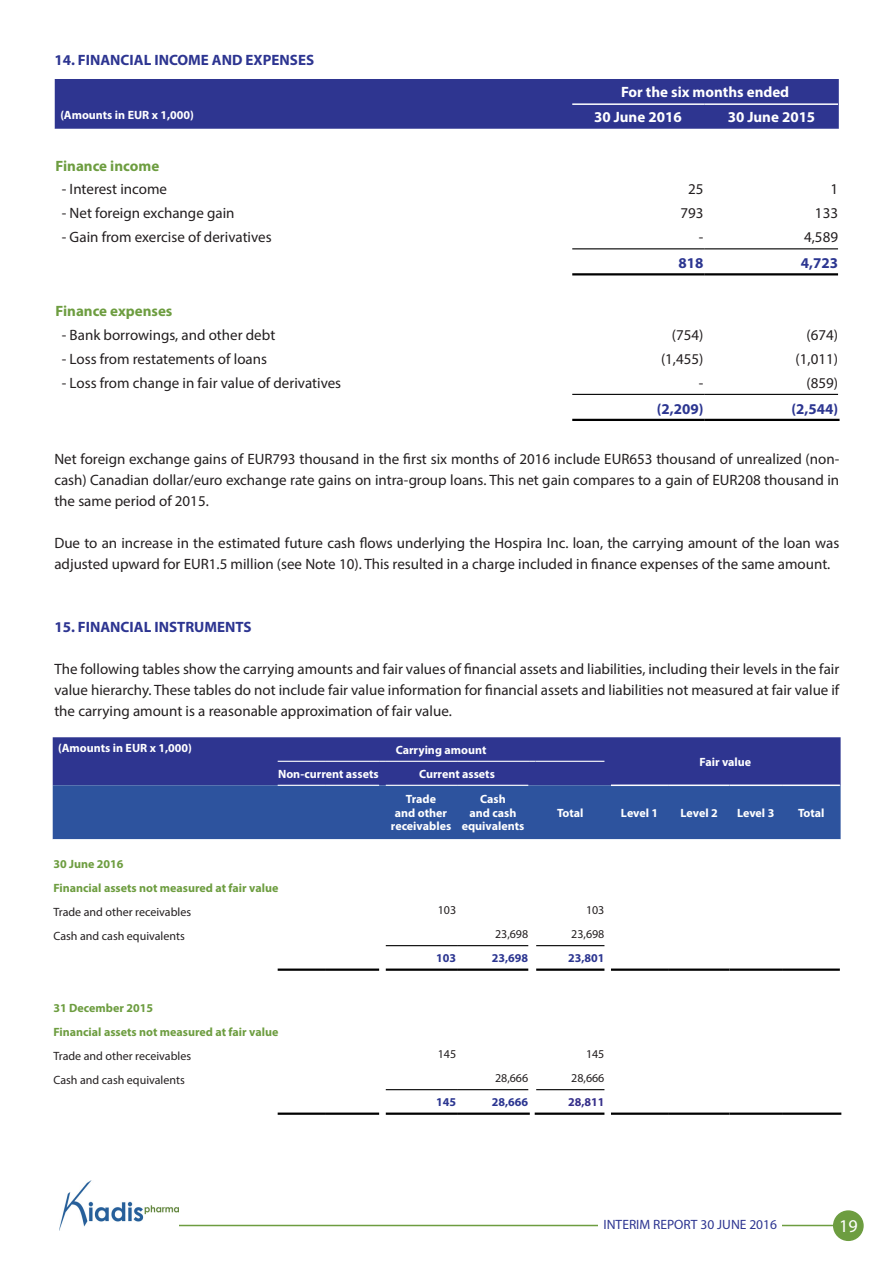
<style>
.page{position:relative;width:893px;height:1263px;background:#fff}
.page>*{position:absolute;margin:0;border:0;box-sizing:border-box;transform-origin:0 0}
.t1{font:18px "Myriad Pro";color:#fff}
.t2{font:15px/21px "Myriad Pro";color:#231f20;text-align:justify}
.t3{font:700 15px "Myriad Pro";color:#2d3591}
.t4{font:700 15px "Myriad Pro";color:#fff}
.t5{font:700 15px "Myriad Pro";color:#6d9d40}
.t6{font:700 15px "Myriad Pro";color:#2c3691}
.t7{font:13.5px "Myriad Pro";color:#2d3591}
.t8{font:700 12px/13.5px "Myriad Pro";color:#fff;text-align:center}
.t9{font:12px "Myriad Pro";color:#231f20}
.t10{font:700 12px "Myriad Pro";color:#6d9d40}
.t11{font:700 12px "Myriad Pro";color:#2c3691}
.t12{font:700 12px "Myriad Pro";color:#352e8a}
</style>
<div class="page">
<hr style="left:174px;top:1225px;width:668px;height:1px;background:#6d9d40">
<div style="left:834px;top:1211px;width:29px;height:29px;background:#6d9d40;border-radius:50%"></div>
<div style="left:833px;top:1210px;width:31px;height:31px;border:2px solid #6d9d40;border-radius:50%"></div>
<img style="left:59px;top:1181px;width:119px;height:49px">
<div style="left:598px;top:1214px;width:184px;height:22px;background:#fff"></div>
<div style="left:55px;top:79px;width:784px;height:50px;background:#2e3590"></div>
<svg style="left:572px;top:248px;width:267px;height:171px"></svg>
<hr style="left:572px;top:248px;width:132px;height:1px;background:#000">
<hr style="left:704px;top:248px;width:134px;height:1px;background:#000">
<hr style="left:572px;top:273px;width:132px;height:2px;background:#000">
<hr style="left:704px;top:273px;width:134px;height:2px;background:#000">
<hr style="left:572px;top:394px;width:132px;height:1px;background:#000">
<hr style="left:704px;top:394px;width:134px;height:1px;background:#000">
<hr style="left:572px;top:419px;width:132px;height:2px;background:#000">
<hr style="left:704px;top:419px;width:135px;height:2px;background:#000">
<hr style="left:572px;top:103px;width:132px;height:2px;background:#fff">
<hr style="left:704px;top:103px;width:134px;height:2px;background:#fff">
<svg style="left:53px;top:839px;width:788px;height:275px"></svg>
<hr style="left:278px;top:968px;width:47px;height:3px;background:#000">
<hr style="left:325px;top:968px;width:54px;height:3px;background:#000">
<hr style="left:386px;top:945px;width:71px;height:1px;background:#000">
<hr style="left:457px;top:945px;width:71px;height:1px;background:#000">
<hr style="left:536px;top:945px;width:68px;height:1px;background:#000">
<hr style="left:386px;top:968px;width:71px;height:3px;background:#000">
<hr style="left:457px;top:968px;width:71px;height:3px;background:#000">
<hr style="left:536px;top:968px;width:68px;height:3px;background:#000">
<hr style="left:611px;top:968px;width:58px;height:3px;background:#000">
<hr style="left:669px;top:968px;width:60px;height:3px;background:#000">
<hr style="left:729px;top:968px;width:53px;height:3px;background:#000">
<hr style="left:782px;top:968px;width:58px;height:3px;background:#000">
<hr style="left:278px;top:1112px;width:47px;height:3px;background:#000">
<hr style="left:325px;top:1112px;width:54px;height:3px;background:#000">
<hr style="left:536px;top:1089px;width:68px;height:1px;background:#000">
<hr style="left:535px;top:1112px;width:69px;height:3px;background:#000">
<hr style="left:611px;top:1112px;width:58px;height:3px;background:#000">
<hr style="left:669px;top:1112px;width:60px;height:3px;background:#000">
<hr style="left:729px;top:1112px;width:53px;height:3px;background:#000">
<hr style="left:782px;top:1112px;width:59px;height:3px;background:#000">
<svg style="left:53px;top:737px;width:788px;height:102px;background:#2e4698"></svg>
<hr style="left:535px;top:761px;width:69px;height:1px;background:#fff">
<hr style="left:385px;top:761px;width:72px;height:1px;background:#fff">
<hr style="left:457px;top:761px;width:72px;height:1px;background:#fff">
<hr style="left:386px;top:785px;width:71px;height:1px;background:#fff">
<hr style="left:457px;top:785px;width:71px;height:1px;background:#fff">
<hr style="left:278px;top:761px;width:47px;height:1px;background:#fff">
<hr style="left:325px;top:761px;width:55px;height:1px;background:#fff">
<hr style="left:278px;top:785px;width:47px;height:1px;background:#fff">
<hr style="left:325px;top:785px;width:54px;height:1px;background:#fff">
<hr style="left:611px;top:784px;width:58px;height:2px;background:#fff">
<hr style="left:669px;top:784px;width:60px;height:2px;background:#fff">
<hr style="left:729px;top:784px;width:53px;height:2px;background:#fff">
<hr style="left:782px;top:784px;width:58px;height:2px;background:#fff">
<hr style="left:386px;top:1112px;width:71px;height:3px;background:#000">
<hr style="left:457px;top:1112px;width:73px;height:3px;background:#000">
<hr style="left:386px;top:1089px;width:71px;height:1px;background:#000">
<hr style="left:457px;top:1089px;width:71px;height:1px;background:#000">
<p class="t3" style="left:54px;top:50px;width:261px">14. FINANCIAL INCOME AND EXPENSES</p>
<p class="t4" style="left:621px;top:82px;width:170px">For the six months ended</p>
<p class="t8" style="left:60px;top:108px;width:135px">(Amounts in EUR x 1,000)</p>
<p class="t4" style="left:594px;top:107px;width:89px">30 June 2016</p>
<p class="t4" style="left:728px;top:107px;width:89px">30 June 2015</p>
<p class="t5" style="left:56px;top:156px;width:105px">Finance income</p>
<p class="t2" style="left:62px;top:179px;width:107px">- Interest income</p>
<p class="t2" style="left:688px;top:179px;width:17px">25</p>
<p class="t2" style="left:830px;top:179px;width:9px">1</p>
<p class="t2" style="left:62px;top:203px;width:174px">- Net foreign exchange gain</p>
<p class="t2" style="left:680px;top:203px;width:25px">793</p>
<p class="t2" style="left:815px;top:203px;width:25px">133</p>
<p class="t2" style="left:62px;top:227px;width:211px">- Gain from exercise of derivatives</p>
<p class="t2" style="left:699px;top:227px;width:6px">-</p>
<p class="t2" style="left:804px;top:227px;width:35px">4,589</p>
<p class="t6" style="left:678px;top:254px;width:26px">818</p>
<p class="t6" style="left:801px;top:254px;width:39px">4,723</p>
<p class="t5" style="left:56px;top:302px;width:118px">Finance expenses</p>
<p class="t2" style="left:62px;top:324px;width:215px">- Bank borrowings, and other debt</p>
<p class="t2" style="left:672px;top:324px;width:33px">(754)</p>
<p class="t2" style="left:806px;top:324px;width:33px">(674)</p>
<p class="t2" style="left:62px;top:348px;width:207px">- Loss from restatements of loans</p>
<p class="t2" style="left:661px;top:348px;width:44px">(1,455)</p>
<p class="t2" style="left:796px;top:348px;width:44px">(1,011)</p>
<p class="t2" style="left:62px;top:372px;width:281px">- Loss from change in fair value of derivatives</p>
<p class="t2" style="left:699px;top:372px;width:6px">-</p>
<p class="t2" style="left:806px;top:372px;width:33px">(859)</p>
<p class="t6" style="left:657px;top:399px;width:48px">(2,209)</p>
<p class="t6" style="left:791px;top:399px;width:48px">(2,544)</p>
<p class="t2" style="left:54px;top:448px;width:786px">Net foreign exchange gains of EUR793 thousand in the first six months of 2016 include EUR653 thousand of unrealized (non&shy;cash) Canadian dollar/euro exchange rate gains on intra-group loans. This net gain compares to a gain of EUR208 thousand in the same period of 2015.</p>
<p class="t2" style="left:54px;top:532px;width:786px">Due to an increase in the estimated future cash flows underlying the Hospira Inc. loan, the carrying amount of the loan was adjusted upward for EUR1.5 million (see Note 10). This resulted in a charge included in finance expenses of the same amount.</p>
<p class="t3" style="left:54px;top:617px;width:199px">15. FINANCIAL INSTRUMENTS</p>
<p class="t2" style="left:54px;top:658px;width:786px">The following tables show the carrying amounts and fair values of financial assets and liabilities, including their levels in the fair value hierarchy. These tables do not include fair value information for financial assets and liabilities not measured at fair value if the carrying amount is a reasonable approximation of fair value.</p>
<p class="t8" style="left:58px;top:741px;width:135px">(Amounts in EUR x 1,000)</p>
<p class="t8" style="left:396px;top:743px;width:92px">Carrying amount</p>
<p class="t8" style="left:278px;top:767px;width:102px">Non-current assets</p>
<p class="t8" style="left:419px;top:767px;width:77px">Current assets</p>
<p class="t8" style="left:391px;top:792px;width:62px">Trade<br>and other receivables</p>
<p class="t8" style="left:462px;top:792px;width:64px">Cash<br>and cash equivalents</p>
<p class="t8" style="left:700px;top:755px;width:53px">Fair value</p>
<p class="t8" style="left:557px;top:806px;width:28px">Total</p>
<p class="t8" style="left:621px;top:806px;width:39px">Level 1</p>
<p class="t8" style="left:681px;top:806px;width:39px">Level 2</p>
<p class="t8" style="left:737px;top:806px;width:39px">Level 3</p>
<p class="t8" style="left:798px;top:806px;width:28px">Total</p>
<p class="t10" style="left:53px;top:856px;width:72px">30 June 2016</p>
<p class="t10" style="left:53px;top:880px;width:227px">Financial assets not measured at fair value</p>
<p class="t9" style="left:53px;top:904px;width:139px">Trade and other receivables</p>
<p class="t9" style="left:438px;top:903px;width:20px">103</p>
<p class="t9" style="left:586px;top:903px;width:20px">103</p>
<p class="t9" style="left:53px;top:928px;width:133px">Cash and cash equivalents</p>
<p class="t9" style="left:495px;top:927px;width:35px">23,698</p>
<p class="t9" style="left:571px;top:927px;width:35px">23,698</p>
<p class="t11" style="left:436px;top:950px;width:21px">103</p>
<p class="t11" style="left:492px;top:950px;width:38px">23,698</p>
<p class="t11" style="left:568px;top:950px;width:38px">23,801</p>
<p class="t10" style="left:53px;top:1000px;width:101px">31 December 2015</p>
<p class="t10" style="left:53px;top:1024px;width:227px">Financial assets not measured at fair value</p>
<p class="t9" style="left:53px;top:1048px;width:139px">Trade and other receivables</p>
<p class="t9" style="left:438px;top:1047px;width:20px">145</p>
<p class="t9" style="left:586px;top:1047px;width:20px">145</p>
<p class="t9" style="left:53px;top:1072px;width:133px">Cash and cash equivalents</p>
<p class="t9" style="left:495px;top:1071px;width:35px">28,666</p>
<p class="t9" style="left:571px;top:1071px;width:35px">28,666</p>
<p class="t11" style="left:436px;top:1094px;width:21px">145</p>
<p class="t11" style="left:492px;top:1094px;width:38px">28,666</p>
<p class="t12" style="left:568px;top:1094px;width:38px">28,811</p>
<p class="t7" style="left:603px;top:1216px;width:175px">INTERIM REPORT 30 JUNE 2016</p>
<p class="t1" style="left:839px;top:1215px;width:20px">19</p>
</div>
